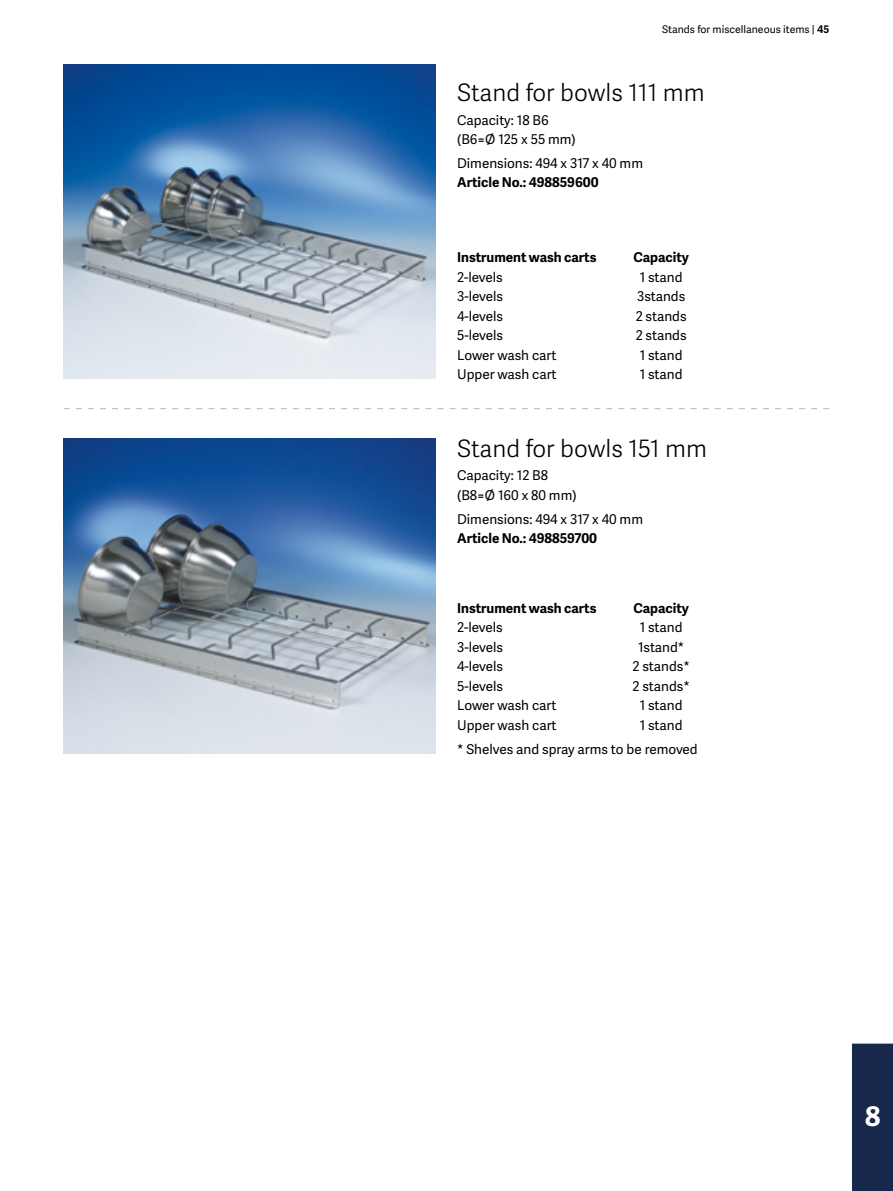
<style>
.page{position:relative;width:893px;height:1191px;background:#fff}
.page>*{position:absolute;margin:0;border:0;box-sizing:border-box;transform-origin:0 0}
.t1{font:700 27px "Adelle Sans";color:#fff}
.t2{font:300 24px "Adelle Sans";color:#000}
.t3{font:13.5px/19.5px "Adelle Sans";color:#000}
.t4{font:700 13.5px "Adelle Sans";color:#000}
.t5{font:10.5px "Adelle Sans";color:#000}
.s1{font-weight:700}
</style>
<div class="page">
<div style="left:852px;top:1043px;width:41px;height:148px;background:#18284a"></div>
<img style="left:64px;top:64px;width:372px;height:315px">
<img style="left:64px;top:438px;width:372px;height:315px">
<svg style="left:64px;top:408px;width:765px;height:1px"></svg>
<p class="t5" style="left:662px;top:22px;width:169px">Stands for miscellaneous items | <span class="s1">45</span></p>
<h2 class="t2" style="left:457px;top:75px;width:249px">Stand for bowls 111 mm</h2>
<p class="t3" style="left:457px;top:110px;width:120px">Capacity: 18 B6 (B6=Ø 125 x 55 mm)</p>
<p class="t3" style="left:457px;top:153px;width:187px">Dimensions: 494 x 317 x 40 mm</p>
<p class="t4" style="left:457px;top:173px;width:143px">Article No.: 498859600</p>
<p class="t4" style="left:457px;top:248px;width:141px">Instrument wash carts</p>
<p class="t4" style="left:633px;top:248px;width:57px">Capacity</p>
<p class="t3" style="left:457px;top:267px;width:47px">2-levels</p>
<p class="t3" style="left:640px;top:267px;width:44px">1 stand</p>
<p class="t3" style="left:457px;top:286px;width:47px">3-levels</p>
<p class="t3" style="left:637px;top:286px;width:50px">3stands</p>
<p class="t3" style="left:457px;top:306px;width:48px">4-levels</p>
<p class="t3" style="left:636px;top:306px;width:52px">2 stands</p>
<p class="t3" style="left:457px;top:325px;width:47px">5-levels</p>
<p class="t3" style="left:636px;top:325px;width:52px">2 stands</p>
<p class="t3" style="left:457px;top:345px;width:101px">Lower wash cart</p>
<p class="t3" style="left:640px;top:345px;width:44px">1 stand</p>
<p class="t3" style="left:457px;top:364px;width:101px">Upper wash cart</p>
<p class="t3" style="left:640px;top:364px;width:44px">1 stand</p>
<h2 class="t2" style="left:457px;top:431px;width:251px">Stand for bowls 151 mm</h2>
<p class="t3" style="left:457px;top:465px;width:121px">Capacity: 12 B8 (B8=Ø 160 x 80 mm)</p>
<p class="t3" style="left:457px;top:508px;width:187px">Dimensions: 494 x 317 x 40 mm</p>
<p class="t4" style="left:457px;top:528px;width:142px">Article No.: 498859700</p>
<p class="t4" style="left:457px;top:598px;width:141px">Instrument wash carts</p>
<p class="t4" style="left:633px;top:598px;width:57px">Capacity</p>
<p class="t3" style="left:457px;top:617px;width:47px">2-levels</p>
<p class="t3" style="left:640px;top:617px;width:44px">1 stand</p>
<p class="t3" style="left:457px;top:637px;width:47px">3-levels</p>
<p class="t3" style="left:638px;top:637px;width:48px">1stand*</p>
<p class="t3" style="left:457px;top:656px;width:48px">4-levels</p>
<p class="t3" style="left:633px;top:656px;width:59px">2 stands*</p>
<p class="t3" style="left:457px;top:676px;width:47px">5-levels</p>
<p class="t3" style="left:633px;top:676px;width:59px">2 stands*</p>
<p class="t3" style="left:457px;top:695px;width:101px">Lower wash cart</p>
<p class="t3" style="left:640px;top:695px;width:44px">1 stand</p>
<p class="t3" style="left:457px;top:715px;width:101px">Upper wash cart</p>
<p class="t3" style="left:457px;top:713px;width:242px;line-height:23.7px;text-indent:183px">1 stand<br>* Shelves and spray arms to be removed</p>
<h1 class="t1" style="left:865px;top:1096px;width:17px">8</h1>
</div>
